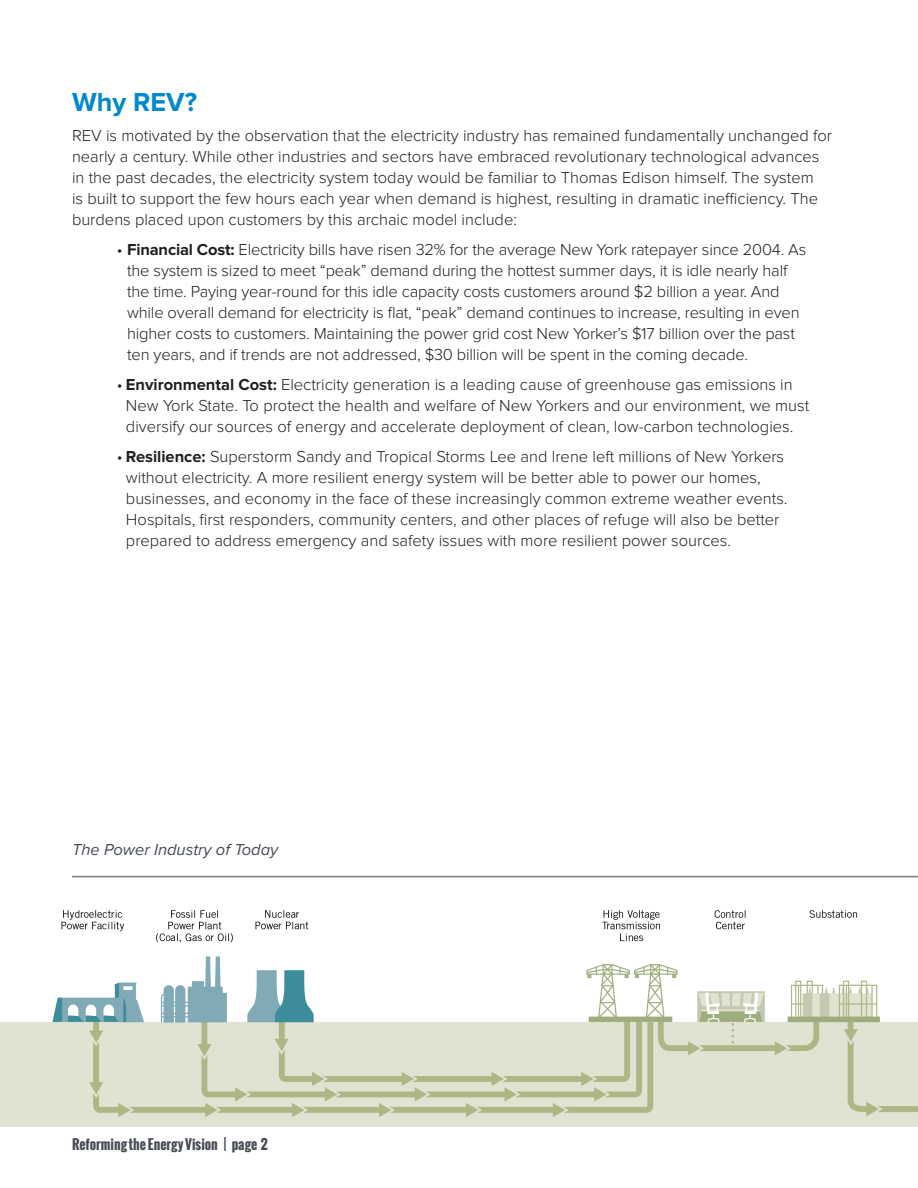
<style>
.page{position:relative;width:918px;height:1188px;background:#fff}
.page>*{position:absolute;margin:0;border:0;box-sizing:border-box;transform-origin:0 0}
.t1{font:700 27px "Proxima Nova";color:#0088ce}
.t2{font:300 16.5px/21px "Proxima Nova";color:#231f20}
.t3{font:italic 16.5px "Proxima Nova";color:#464b54}
.t4{font:700 13.5px "Oswald";color:#464b54}
.s1{font-weight:700}
</style>
<div class="page">
<img style="left:0;top:875px;width:918px;height:252px">
<hr style="left:72px;top:876px;width:846px;height:1px;background:#787d83">
<h1 class="t1" style="left:72px;top:87px;width:127px">Why REV?</h1>
<p class="t2" style="left:72px;top:126px;width:762px">REV is motivated by the observation that the electricity industry has remained fundamentally unchanged for nearly a century. While other industries and sectors have embraced revolutionary technological advances in the past decades, the electricity system today would be familiar to Thomas Edison himself. The system<br>is built to support the few hours each year when demand is highest, resulting in dramatic inefficiency. The burdens placed upon customers by this archaic model include:</p>
<p class="t2" style="left:127px;top:240px;width:681px;text-indent:-10px">• <span class="s1">Financial Cost:</span> Electricity bills have risen 32% for the average New York ratepayer since 2004. As the system is sized to meet “peak” demand during the hottest summer days, it is idle nearly half the time. Paying year-round for this idle capacity costs customers around $2 billion a year. And while overall demand for electricity is flat, “peak” demand continues to increase, resulting in even higher costs to customers. Maintaining the power grid cost New Yorker’s $17 billion over the past ten years, and if trends are not addressed, $30 billion will be spent in the coming decade.</p>
<p class="t2" style="left:126px;top:375px;width:685px;text-indent:-9px">• <span class="s1">Environmental Cost:</span> Electricity generation is a leading cause of greenhouse gas emissions in<br>New York State. To protect the health and welfare of New Yorkers and our environment, we must diversify our sources of energy and accelerate deployment of clean, low-carbon technologies.</p>
<p class="t2" style="left:126px;top:447px;width:663px;text-indent:-9px">• <span class="s1">Resilience:</span> Superstorm Sandy and Tropical Storms Lee and Irene left millions of New Yorkers without electricity. A more resilient energy system will be better able to power our homes, businesses, and economy in the face of these increasingly common extreme weather events.<br>Hospitals, first responders, community centers, and other places of refuge will also be better prepared to address emergency and safety issues with more resilient power sources.</p>
<p class="t3" style="left:72px;top:840px;width:208px">The Power Industry of Today</p>
<p class="t4" style="left:72px;top:1134px;width:198px">Reforming the Energy Vision | page 2</p>
</div>
